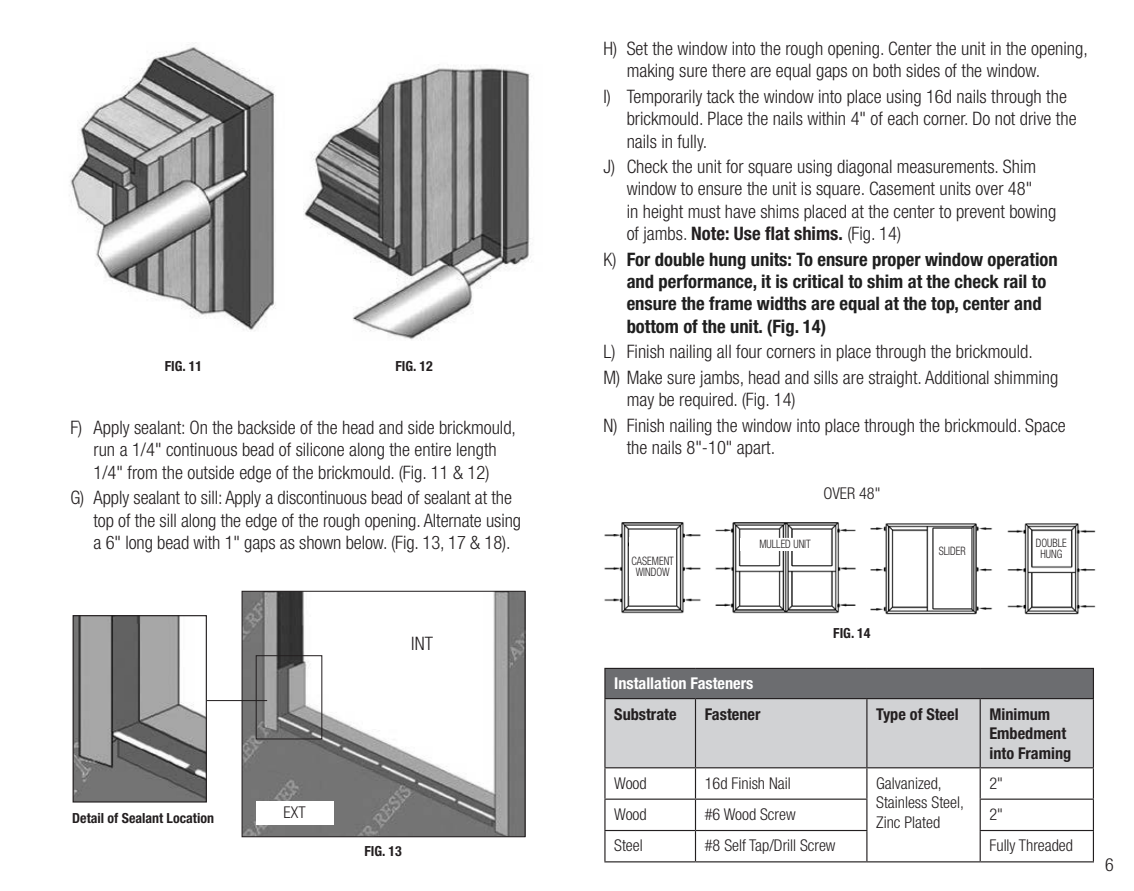
<style>
.page{position:relative;width:1134px;height:891px;background:#fff}
.page>*{position:absolute;margin:0;border:0;box-sizing:border-box;transform-origin:0 0}
.t1{font:300 condensed 18.68px/22.3px "Helvetica Neue LT Std";color:#231f20}
.t2{font:700 condensed 18.68px/22.3px "Helvetica Neue LT Std";color:#1f1f1f}
.t3{font:300 condensed 18px "Helvetica Neue LT Std";color:#231f20}
.t4{font:300 condensed 16.2px/19.6px "Helvetica Neue LT Std";color:#231f20}
.t5{font:700 condensed 16.2px/19.6px "Helvetica Neue LT Std";color:#231f20}
.t6{font:700 condensed 16.2px "Helvetica Neue LT Std";color:#fff}
.t7{font:700 condensed 13.95px "Helvetica Neue LT Std";color:#231f20}
.t8{font:300 condensed 11.7px/11.2px "Helvetica Neue LT Std";color:#231f20;text-align:center;scale:.9 1}
.s1{font-weight:700}
.s2{font-weight:300;color:#231f20}
</style>
<div class="page">
<img style="left:69px;top:42px;width:207px;height:289px">
<img style="left:303px;top:64px;width:229px;height:276px">
<img style="left:244px;top:593px;width:280px;height:242px">
<div style="left:242px;top:591px;width:284px;height:246px;border:1px solid #231f20"></div>
<div style="left:256px;top:655px;width:66px;height:84px;border:1px solid #231f20"></div>
<hr style="left:164px;top:700px;width:103px;height:1px;background:#231f20">
<div style="left:383px;top:632px;width:78px;height:23px;background:#fff"></div>
<div style="left:256px;top:801px;width:77px;height:23px;background:#fff"></div>
<img style="left:75px;top:617px;width:130px;height:184px">
<div style="left:73px;top:615px;width:134px;height:188px;border:1px solid #231f20"></div>
<hr style="left:604px;top:668px;width:92px;height:1px;background:#231f20">
<hr style="left:604px;top:669px;width:2px;height:29px;background:#231f20">
<hr style="left:696px;top:668px;width:171px;height:1px;background:#231f20">
<hr style="left:867px;top:668px;width:113px;height:1px;background:#231f20">
<hr style="left:980px;top:668px;width:114px;height:1px;background:#231f20">
<svg style="left:605px;top:669px;width:489px;height:98px;background:#b2b3b5"></svg>
<hr style="left:604px;top:698px;width:92px;height:1px;background:#231f20">
<hr style="left:604px;top:699px;width:2px;height:68px;background:#231f20">
<hr style="left:696px;top:698px;width:171px;height:1px;background:#231f20">
<hr style="left:695px;top:699px;width:1px;height:68px;background:#231f20">
<hr style="left:867px;top:698px;width:113px;height:1px;background:#231f20">
<hr style="left:866px;top:699px;width:1px;height:68px;background:#231f20">
<hr style="left:980px;top:698px;width:114px;height:1px;background:#231f20">
<hr style="left:980px;top:699px;width:1px;height:68px;background:#231f20">
<hr style="left:1093px;top:699px;width:1px;height:68px;background:#231f20">
<hr style="left:604px;top:767px;width:92px;height:1px;background:#231f20">
<hr style="left:604px;top:768px;width:2px;height:31px;background:#231f20">
<hr style="left:696px;top:767px;width:171px;height:1px;background:#231f20">
<hr style="left:695px;top:768px;width:1px;height:31px;background:#231f20">
<hr style="left:867px;top:767px;width:113px;height:1px;background:#231f20">
<hr style="left:866px;top:768px;width:1px;height:31px;background:#231f20">
<hr style="left:980px;top:767px;width:114px;height:1px;background:#231f20">
<hr style="left:980px;top:768px;width:1px;height:31px;background:#231f20">
<hr style="left:1093px;top:768px;width:1px;height:31px;background:#231f20">
<hr style="left:604px;top:799px;width:92px;height:1px;background:#231f20">
<hr style="left:604px;top:800px;width:2px;height:30px;background:#231f20">
<hr style="left:696px;top:799px;width:171px;height:1px;background:#231f20">
<hr style="left:695px;top:800px;width:1px;height:30px;background:#231f20">
<hr style="left:866px;top:800px;width:1px;height:30px;background:#231f20">
<hr style="left:980px;top:799px;width:114px;height:1px;background:#231f20">
<hr style="left:980px;top:800px;width:1px;height:30px;background:#231f20">
<hr style="left:1093px;top:800px;width:1px;height:30px;background:#231f20">
<hr style="left:604px;top:830px;width:92px;height:1px;background:#231f20">
<hr style="left:604px;top:831px;width:2px;height:30px;background:#231f20">
<hr style="left:696px;top:830px;width:171px;height:1px;background:#231f20">
<hr style="left:695px;top:831px;width:1px;height:30px;background:#231f20">
<hr style="left:866px;top:831px;width:1px;height:30px;background:#231f20">
<hr style="left:980px;top:830px;width:114px;height:1px;background:#231f20">
<hr style="left:980px;top:831px;width:1px;height:30px;background:#231f20">
<hr style="left:1093px;top:831px;width:1px;height:30px;background:#231f20">
<hr style="left:604px;top:861px;width:92px;height:1px;background:#231f20">
<hr style="left:696px;top:861px;width:171px;height:1px;background:#231f20">
<hr style="left:867px;top:861px;width:113px;height:1px;background:#231f20">
<hr style="left:980px;top:861px;width:114px;height:1px;background:#231f20">
<img style="left:604px;top:522px;width:252px;height:92px">
<div style="left:630px;top:537px;width:46px;height:59px;background:#fff"></div>
<div style="left:740px;top:538px;width:90px;height:12px;background:#fff"></div>
<img style="left:870px;top:523px;width:123px;height:92px">
<div style="left:934px;top:538px;width:36px;height:26px;background:#fff"></div>
<img style="left:1007px;top:523px;width:89px;height:92px">
<div style="left:1033px;top:535px;width:36px;height:26px;background:#fff"></div>
<p class="t7" style="left:165px;top:357px;width:39px">FIG. 11</p>
<p class="t7" style="left:395px;top:357px;width:39px">FIG. 12</p>
<p class="t1" style="left:70px;top:416px;width:447px;text-align:center">F) Apply sealant: On the backside of the head and side brickmould, run a 1/4" continuous bead of silicone along the entire length<br>1/4" from the outside edge of the brickmould. (Fig. 11 &amp; 12)</p>
<p class="t1" style="left:94px;top:486px;width:429px;text-indent:-23px">G) Apply sealant to sill: Apply a discontinuous bead of sealant at the top of the sill along the edge of the rough opening. Alternate using a 6" long bead with 1" gaps as shown below. (Fig. 13, 17 &amp; 18).</p>
<p class="t7" style="left:72px;top:809px;width:143px">Detail of Sealant Location</p>
<p class="t1" style="left:411px;top:632px;width:23px">INT</p>
<p class="t4" style="left:284px;top:803px;width:23px">EXT</p>
<p class="t7" style="left:365px;top:843px;width:39px">FIG. 13</p>
<p class="t1" style="left:627px;top:37px;width:463px;text-indent:-23px">H) Set the window into the rough opening. Center the unit in the opening, making sure there are equal gaps on both sides of the window.</p>
<p class="t1" style="left:627px;top:85px;width:451px;text-indent:-23px">I) Temporarily tack the window into place using 16d nails through the brickmould. Place the nails within 4" of each corner. Do not drive the nails in fully.</p>
<p class="t1" style="left:627px;top:155px;width:431px;text-indent:-23px">J) Check the unit for square using diagonal measurements. Shim window to ensure the unit is square. Casement units over 48"<br>in height must have shims placed at the center to prevent bowing of jambs. <span class="s1">Note: Use flat shims.</span> (Fig. 14)</p>
<p class="t2" style="left:627px;top:248px;width:433px;text-indent:-23px"><span class="s2">K)</span> For double hung units: To ensure proper window operation and performance, it is critical to shim at the check rail to ensure the frame widths are equal at the top, center and bottom of the unit. (Fig. 14)</p>
<p class="t1" style="left:603px;top:339px;width:457px;line-height:25.7px">L) Finish nailing all four corners in place through the brickmould.<br>M) Make sure jambs, head and sills are straight. Additional shimming</p>
<p class="t1" style="left:603px;top:387px;width:464px;line-height:25.7px;text-indent:23px">may be required. (Fig. 14)<br>N) Finish nailing the window into place through the brickmould. Space</p>
<p class="t1" style="left:627px;top:436px;width:150px">the nails 8"-10" apart.</p>
<p class="t8" style="left:632px;top:555px;width:49px">CASEMENT<br>WINDOW</p>
<p class="t4" style="left:823px;top:483px;width:59px">OVER 48"</p>
<p class="t8" style="left:759px;top:538px;width:59px">MULLED UNIT</p>
<p class="t8" style="left:939px;top:545px;width:31px">SLIDER</p>
<p class="t8" style="left:1036px;top:537px;width:36px">DOUBLE<br>HUNG</p>
<p class="t7" style="left:833px;top:625px;width:39px">FIG. 14</p>
<p class="t6" style="left:614px;top:674px;width:141px">Installation Fasteners</p>
<p class="t5" style="left:614px;top:704px;width:64px">Substrate</p>
<p class="t5" style="left:705px;top:704px;width:57px">Fastener</p>
<p class="t5" style="left:876px;top:704px;width:84px">Type of Steel</p>
<p class="t5" style="left:990px;top:704px;width:83px">Minimum<br>Embedment into Framing</p>
<p class="t4" style="left:614px;top:773px;width:34px">Wood</p>
<p class="t4" style="left:705px;top:773px;width:87px">16d Finish Nail</p>
<p class="t4" style="left:876px;top:773px;width:89px">Galvanized,<br>Stainless Steel,<br>Zinc Plated</p>
<p class="t4" style="left:990px;top:773px;width:15px">2"</p>
<p class="t4" style="left:614px;top:804px;width:34px">Wood</p>
<p class="t4" style="left:705px;top:804px;width:92px">#6 Wood Screw</p>
<p class="t4" style="left:990px;top:804px;width:15px">2"</p>
<p class="t4" style="left:614px;top:836px;width:30px">Steel</p>
<p class="t4" style="left:705px;top:836px;width:132px">#8 Self Tap/Drill Screw</p>
<p class="t4" style="left:990px;top:836px;width:85px">Fully Threaded</p>
<p class="t3" style="left:1105px;top:854px;width:10px">6</p>
</div>
